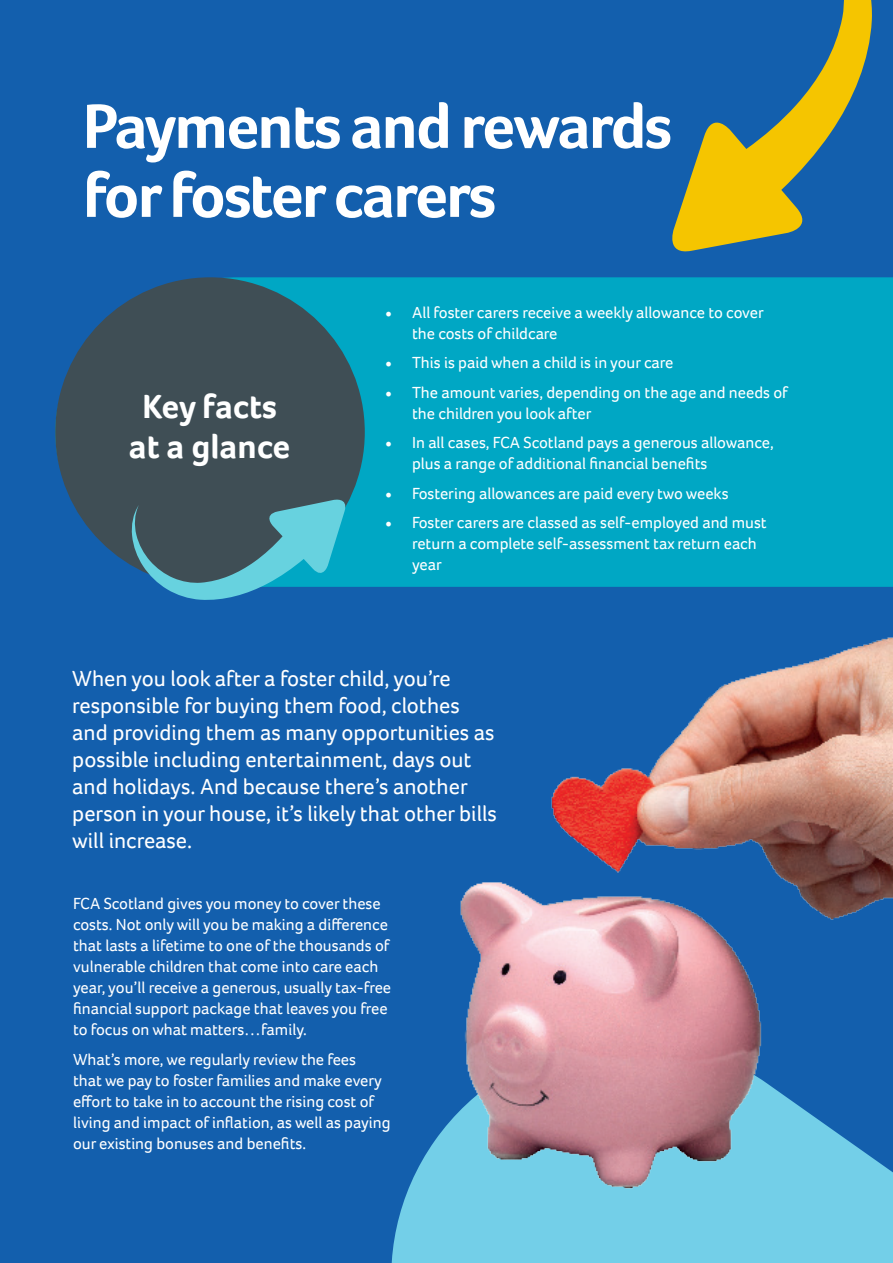
<style>
.page{position:relative;width:893px;height:1263px;background:#135fad}
.page>*{position:absolute;margin:0;border:0;box-sizing:border-box;transform-origin:0 0}
.t1{font:700 64.5px/69px "Foco";letter-spacing:-.03em;color:#fff}
.t2{font:700 34.5px/40.5px "Foco";color:#fff;text-align:center}
.t3{font:22.5px/27px "Foco";color:#fff}
.t4{font:16.5px/21px "Foco";color:#fff}
.s1{font-family:"Minion Pro";font-size:18px}
</style>
<div class="page">
<div style="left:55px;top:277px;width:838px;height:310px;background:#00a7c4"></div>
<div style="left:55px;top:277px;width:310px;height:310px;background:#3f4e55;border-radius:50%"></div>
<svg style="left:131px;top:499px;width:218px;height:101px"></svg>
<div style="left:391px;top:1210px;width:502px;height:53px;background:#73cfe8"></div>
<img style="left:401px;top:637px;width:492px;height:573px">
<svg style="left:672px;top:0;width:200px;height:252px"></svg>
<p class="t1" style="left:83px;top:91px;width:591px">Payments and rewards for foster carers</p>
<p class="t2" style="left:129px;top:386px;width:163px">Key facts at a glance</p>
<p class="t4" style="left:412px;top:302px;width:353px;text-indent:-27px"><span class="s1">•</span> All foster carers receive a weekly allowance to cover the costs of childcare</p>
<p class="t4" style="left:385px;top:352px;width:290px"><span class="s1">•</span> This is paid when a child is in your care</p>
<p class="t4" style="left:412px;top:382px;width:377px;text-indent:-27px"><span class="s1">•</span> The amount varies, depending on the age and needs of the children you look after</p>
<p class="t4" style="left:412px;top:432px;width:363px;text-indent:-27px"><span class="s1">•</span> In all cases, FCA Scotland pays a generous allowance, plus a range of additional financial benefits</p>
<p class="t4" style="left:385px;top:483px;width:345px"><span class="s1">•</span> Fostering allowances are paid every two weeks</p>
<p class="t4" style="left:412px;top:512px;width:356px;text-indent:-27px"><span class="s1">•</span> Foster carers are classed as self-employed and must return a complete self-assessment tax return each year</p>
<p class="t3" style="left:72px;top:664px;width:426px">When you look after a foster child, you’re responsible for buying them food, clothes and providing them as many opportunities as possible including entertainment, days out and holidays. And because there’s another person in your house, it’s likely that other bills will increase.</p>
<p class="t4" style="left:73px;top:893px;width:320px">FCA Scotland gives you money to cover these costs. Not only will you be making a difference that lasts a lifetime to one of the thousands of vulnerable children that come into care each year, you’ll receive a generous, usually tax-free financial support package that leaves you free to focus on what matters…family.</p>
<p class="t4" style="left:73px;top:1048px;width:319px">What’s more, we regularly review the fees<br>that we pay to foster families and make every effort to take in to account the rising cost of living and impact of inflation, as well as paying our existing bonuses and benefits.</p>
</div>
